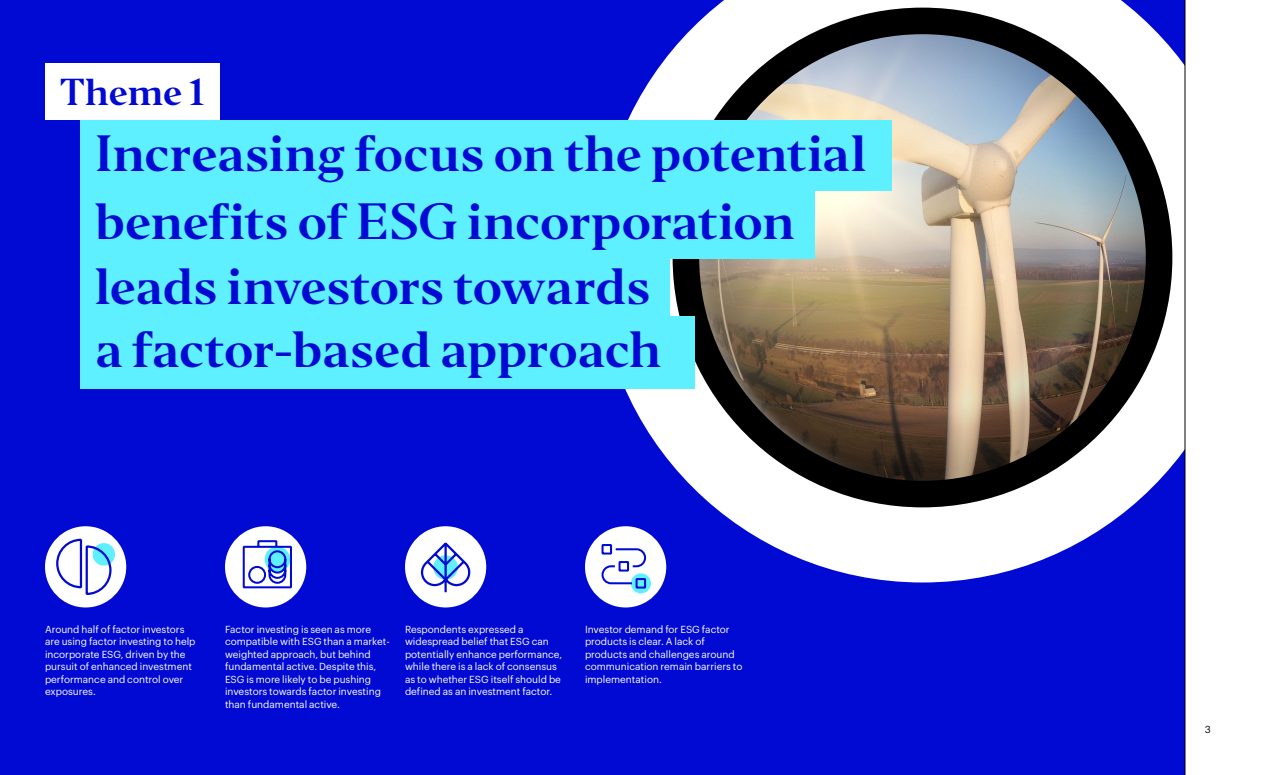
<style>
.page{position:relative;width:1280px;height:775px;background:#000ad2}
.page>*{position:absolute;margin:0;border:0;box-sizing:border-box;transform-origin:0 0}
.t1{font:47.5px/62.5px "Invesco Editor";letter-spacing:-.015em;color:#000ad2}
.t2{font:35px "Invesco Editor";letter-spacing:-.015em;color:#000ad2}
.t3{font:10px/12.5px "Graphik";color:#fff}
.t4{font:10px "Graphik";color:#000}
</style>
<div class="page">
<svg style="left:599px;top:73px;width:586px;height:509px"></svg>
<svg style="left:655px;top:0;width:530px;height:525px;background:#c3c4dc"></svg>
<img style="left:686px;top:21px;width:473px;height:473px;border-radius:237px">
<div style="left:673px;top:8px;width:499px;height:499px;border:27px solid #000;border-radius:50%"></div>
<div style="left:45px;top:64px;width:174px;height:56px;background:#fff"></div>
<div style="left:80px;top:120px;width:812px;height:71px;background:#5ff0ff"></div>
<div style="left:80px;top:253px;width:590px;height:73px;background:#5ff0ff"></div>
<div style="left:80px;top:316px;width:615px;height:73px;background:#5ff0ff"></div>
<div style="left:80px;top:188px;width:735px;height:71px;background:#5ff0ff"></div>
<div style="left:45px;top:526px;width:81px;height:82px;background:#fff;border-radius:50%"></div>
<div style="left:225px;top:526px;width:81px;height:82px;background:#fff;border-radius:50%"></div>
<div style="left:405px;top:526px;width:81px;height:82px;background:#fff;border-radius:50%"></div>
<div style="left:585px;top:526px;width:81px;height:82px;background:#fff;border-radius:50%"></div>
<svg style="left:420px;top:542px;width:51px;height:51px"></svg>
<div style="left:631px;top:573px;width:20px;height:20px;background:#5ef0ff;border-radius:50%"></div>
<svg style="left:601px;top:544px;width:46px;height:46px"></svg>
<svg style="left:55px;top:538px;width:61px;height:58px"></svg>
<svg style="left:242px;top:540px;width:50px;height:49px"></svg>
<div style="left:1185px;top:0;width:95px;height:775px;background:#fff"></div>
<hr style="left:1185px;top:0;width:1px;height:775px;background:#000">
<h2 class="t2" style="left:60px;top:70px;width:146px">Theme 1</h2>
<h1 class="t1" style="left:95px;top:122px;width:773px">Increasing focus on the potential</h1>
<h1 class="t1" style="left:95px;top:191px;width:701px">benefits of ESG incorporation</h1>
<h1 class="t1" style="left:95px;top:256px;width:568px">leads investors towards a factor-based approach</h1>
<p class="t3" style="left:45px;top:622px;width:152px">Around half of factor investors are using factor investing to help incorporate ESG, driven by the pursuit of enhanced investment performance and control over exposures.</p>
<p class="t3" style="left:225px;top:622px;width:166px">Factor investing is seen as more compatible with ESG than a market&shy;weighted approach, but behind fundamental active. Despite this,<br>ESG is more likely to be pushing investors towards factor investing than fundamental active.</p>
<p class="t3" style="left:405px;top:622px;width:159px">Respondents expressed a widespread belief that ESG can potentially enhance performance, while there is a lack of consensus as to whether ESG itself should be defined as an investment factor.</p>
<p class="t3" style="left:585px;top:622px;width:159px">Investor demand for ESG factor products is clear. A lack of products and challenges around communication remain barriers to implementation.</p>
<p class="t4" style="left:1205px;top:721px;width:8px">3</p>
</div>
